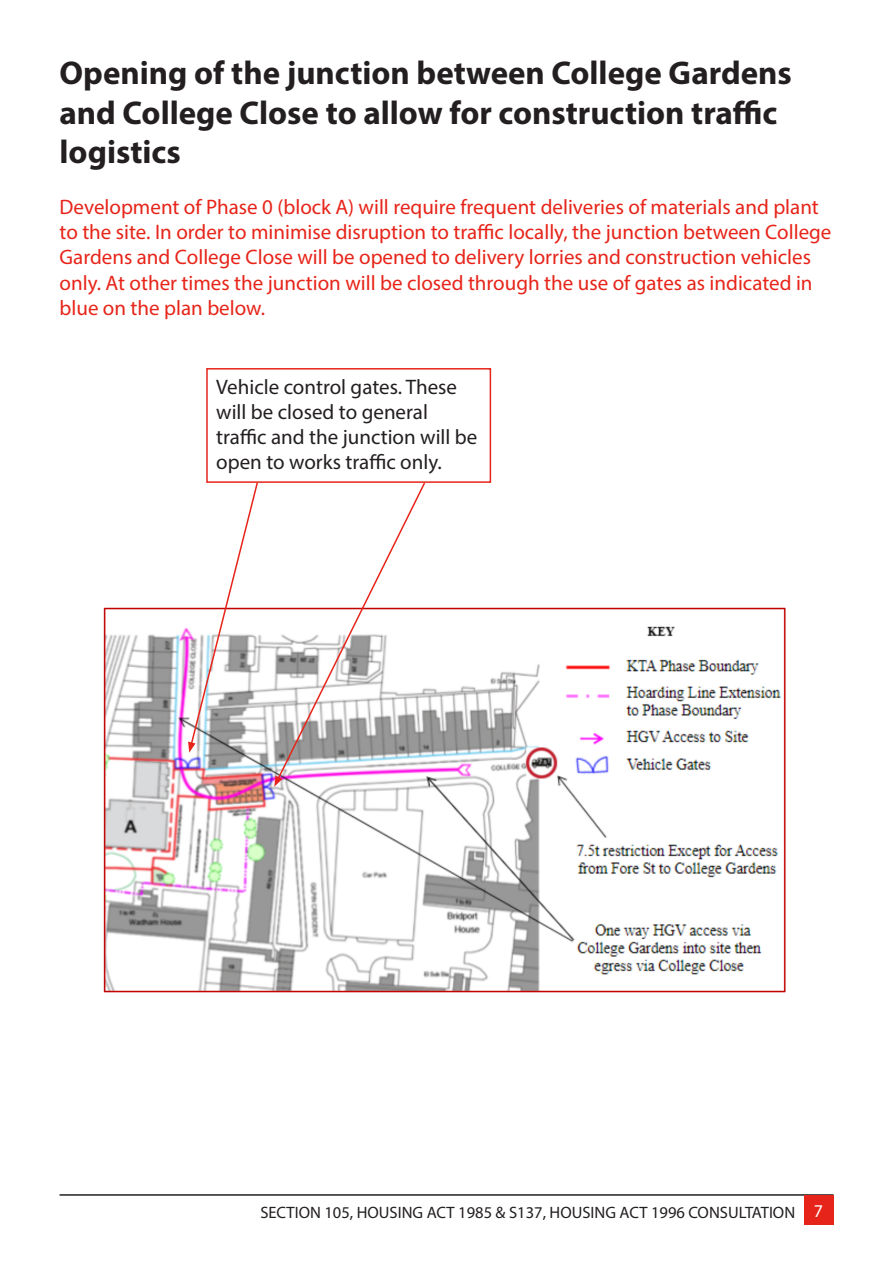
<style>
.page{position:relative;width:893px;height:1263px;background:#fff}
.page>*{position:absolute;margin:0;border:0;box-sizing:border-box;transform-origin:0 0}
.Chap_heads{font:700 33px/39.6px "Myriad Pro";color:#231f20}
.body_copy{font:21px/25.2px "Myriad Pro";color:#e72419}
.body_copy-2{font:21px/25.2px "Myriad Pro";color:#231f20}
.t1{font:16.5px "Myriad Pro";color:#231f20}
.s1{font-size:18px;color:#fff}
</style>
<div class="page">
<hr style="left:60px;top:1194px;width:773px;height:2px;background:#231f20">
<div style="left:804px;top:1195px;width:29px;height:30px;background:#e72419"></div>
<img style="left:103px;top:607px;width:683px;height:386px">
<div style="left:206px;top:368px;width:285px;height:115px;border:2px solid #e72419"></div>
<svg style="left:188px;top:481px;width:71px;height:272px"></svg>
<svg style="left:274px;top:481px;width:152px;height:306px"></svg>
<p class="Chap_heads" style="left:60px;top:52px;width:734px">Opening of the junction between College Gardens and College Close to allow for construction traffic logistics</p>
<p class="body_copy" style="left:60px;top:194px;width:773px">Development of Phase 0 (block A) will require frequent deliveries of materials and plant to the site. In order to minimise disruption to traffic locally, the junction between College Gardens and College Close will be opened to delivery lorries and construction vehicles only. At other times the junction will be closed through the use of gates as indicated in blue on the plan below.</p>
<p class="body_copy-2" style="left:216px;top:374px;width:263px">Vehicle control gates. These will be closed to general traffic and the junction will be open to works traffic only.</p>
<p class="t1" style="left:260px;top:1202px;width:564px">SECTION 105, HOUSING ACT 1985 &amp; S137, HOUSING ACT 1996 CONSULTATION <span class="s1">7</span></p>
</div>
